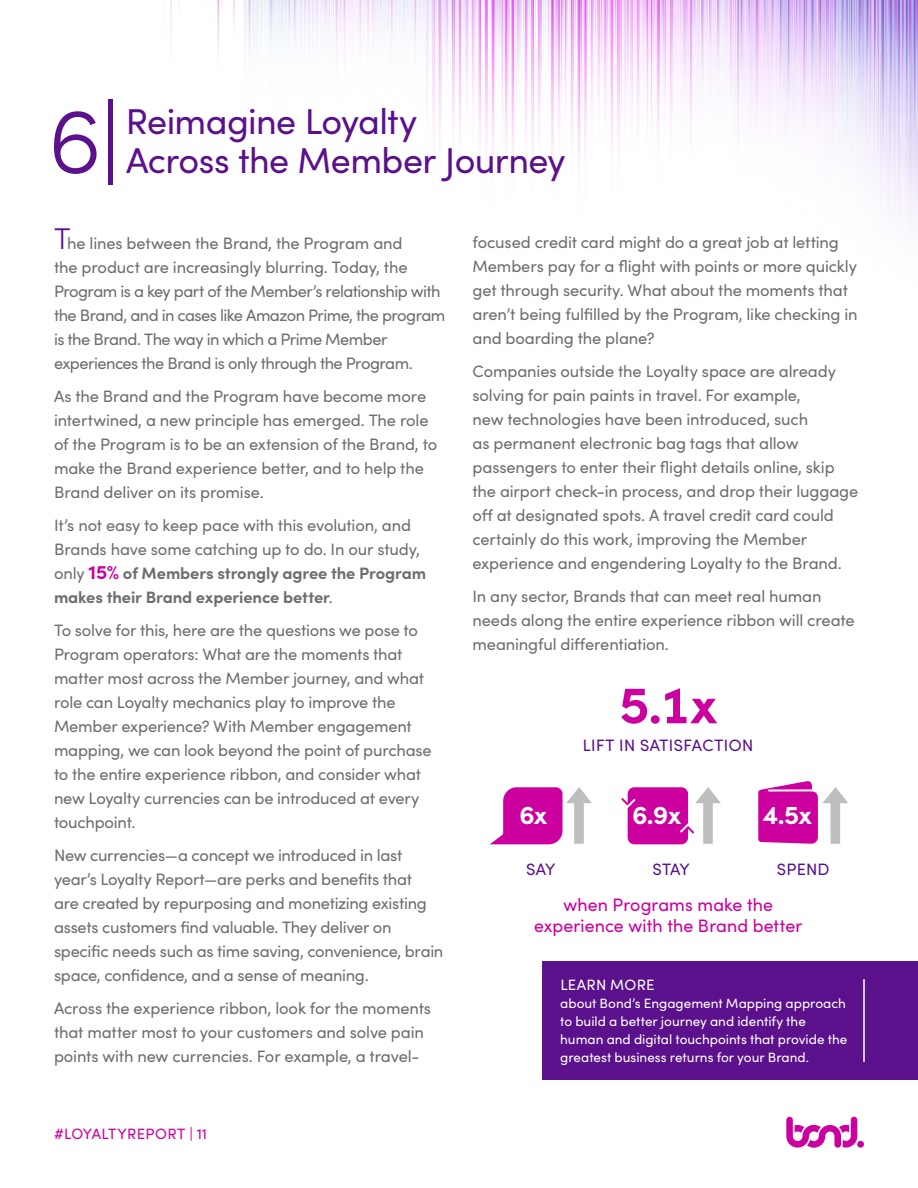
<style>
.page{position:relative;width:918px;height:1188px;background:#fff}
.page>*{position:absolute;margin:0;border:0;box-sizing:border-box;transform-origin:0 0}
.Chapter_Title{font:300 92.55px "Sofia Pro";color:#5b118b}
.t1{font:700 52.5px "Sofia Pro";color:#cc009f}
.Chapter_Title-2{font:36px/39px "Sofia Pro";letter-spacing:-.02em;color:#5b118b}
.t2{font:700 25.95px "Sofia Pro";color:#fff}
.Head_12_Pink{font:18px/21px "Sofia Pro";color:#cc009f;text-align:center}
.Text_11{font:16.5px/24px "Sofia Pro";letter-spacing:-.01em;color:#6d6e71}
.Text_11_First{font:16.5px/24px "Sofia Pro";letter-spacing:-.03em;color:#6d6e71}
.t3{font:16.5px "Sofia Pro";letter-spacing:.005em;color:#5b118b}
.t4{font:15px "Sofia Pro";letter-spacing:.025em;color:#cc009f}
.Text_9_-_Tag{font:15px "Sofia Pro";letter-spacing:.02em;color:#fff}
.Text_9_-_Tag-2{font:13.5px/18px "Sofia Pro";color:#fff}
.s1{font-weight:300;font-size:30px;color:#5b118b}
.s2{font-weight:700;font-size:19.5px;color:#cc009f}
.s3{font-weight:700}
</style>
<div class="page">
<img style="left:170px;top:0;width:748px;height:228px">
<svg style="left:786px;top:1117px;width:71px;height:31px"></svg>
<div style="left:857px;top:1141px;width:7px;height:7px;background:#cc009f;border-radius:50%"></div>
<div style="left:542px;top:961px;width:376px;height:119px;background:#5b118b"></div>
<hr style="left:863px;top:979px;width:2px;height:83px;background:#fff">
<svg style="left:490px;top:787px;width:102px;height:57px"></svg>
<svg style="left:621px;top:787px;width:100px;height:57px"></svg>
<svg style="left:758px;top:781px;width:90px;height:63px"></svg>
<p class="Chapter_Title" style="left:48px;top:74px;width:75px">6|</p>
<p class="Chapter_Title-2" style="left:126px;top:100px;width:441px">Reimagine Loyalty<br>Across the Member Journey</p>
<p class="Text_11_First" style="left:54px;top:230px;width:393px"><span class="s1">T</span>he lines between the Brand, the Program and<br>the product are increasingly blurring. Today, the Program is a key part of the Member’s relationship with the Brand, and in cases like Amazon Prime, the program is the Brand. The way in which a Prime Member experiences the Brand is only through the Program.</p>
<p class="Text_11" style="left:54px;top:383px;width:385px">As the Brand and the Program have become more intertwined, a new principle has emerged. The role of the Program is to be an extension of the Brand, to make the Brand experience better, and to help the Brand deliver on its promise.</p>
<p class="Text_11" style="left:54px;top:512px;width:374px">It’s not easy to keep pace with this evolution, and Brands have some catching up to do. In our study, only <span class="s2">15%</span> <span class="s3">of Members strongly agree the Program makes their Brand experience better</span>.</p>
<p class="Text_11" style="left:54px;top:617px;width:379px">To solve for this, here are the questions we pose to Program operators: What are the moments that matter most across the Member journey, and what role can Loyalty mechanics play to improve the Member experience? With Member engagement mapping, we can look beyond the point of purchase to the entire experience ribbon, and consider what new Loyalty currencies can be introduced at every touchpoint.</p>
<p class="Text_11" style="left:54px;top:842px;width:391px">New currencies—a concept we introduced in last year’s Loyalty Report—are perks and benefits that<br>are created by repurposing and monetizing existing assets customers find valuable. They deliver on specific needs such as time saving, convenience, brain space, confidence, and a sense of meaning.</p>
<p class="Text_11" style="left:54px;top:995px;width:379px">Across the experience ribbon, look for the moments that matter most to your customers and solve pain points with new currencies. For example, a travel-</p>
<p class="t4" style="left:54px;top:1123px;width:155px">#LOYALTYREPORT | 11</p>
<p class="Text_11" style="left:472px;top:229px;width:387px">focused credit card might do a great job at letting Members pay for a flight with points or more quickly get through security. What about the moments that aren’t being fulfilled by the Program, like checking in and boarding the plane?</p>
<p class="Text_11" style="left:472px;top:358px;width:387px">Companies outside the Loyalty space are already solving for pain paints in travel. For example,<br>new technologies have been introduced, such<br>as permanent electronic bag tags that allow passengers to enter their flight details online, skip the airport check-in process, and drop their luggage off at designated spots. A travel credit card could certainly do this work, improving the Member experience and engendering Loyalty to the Brand.</p>
<p class="Text_11" style="left:472px;top:583px;width:384px">In any sector, Brands that can meet real human needs along the entire experience ribbon will create meaningful differentiation.</p>
<p class="t1" style="left:619px;top:664px;width:100px">5.1x</p>
<p class="t3" style="left:583px;top:733px;width:173px">LIFT IN SATISFACTION</p>
<p class="t2" style="left:519px;top:795px;width:29px">6x</p>
<p class="t2" style="left:632px;top:795px;width:50px">6.9x</p>
<p class="t2" style="left:763px;top:795px;width:50px">4.5x</p>
<p class="t3" style="left:526px;top:857px;width:31px">SAY</p>
<p class="t3" style="left:653px;top:857px;width:39px">STAY</p>
<p class="t3" style="left:777px;top:857px;width:54px">SPEND</p>
<p class="Head_12_Pink" style="left:534px;top:893px;width:270px">when Programs make the experience with the Brand better</p>
<p class="Text_9_-_Tag" style="left:560px;top:974px;width:96px">LEARN MORE</p>
<p class="Text_9_-_Tag-2" style="left:560px;top:994px;width:289px">about Bond’s Engagement Mapping approach to build a better journey and identify the human and digital touchpoints that provide the greatest business returns for your Brand.</p>
</div>
